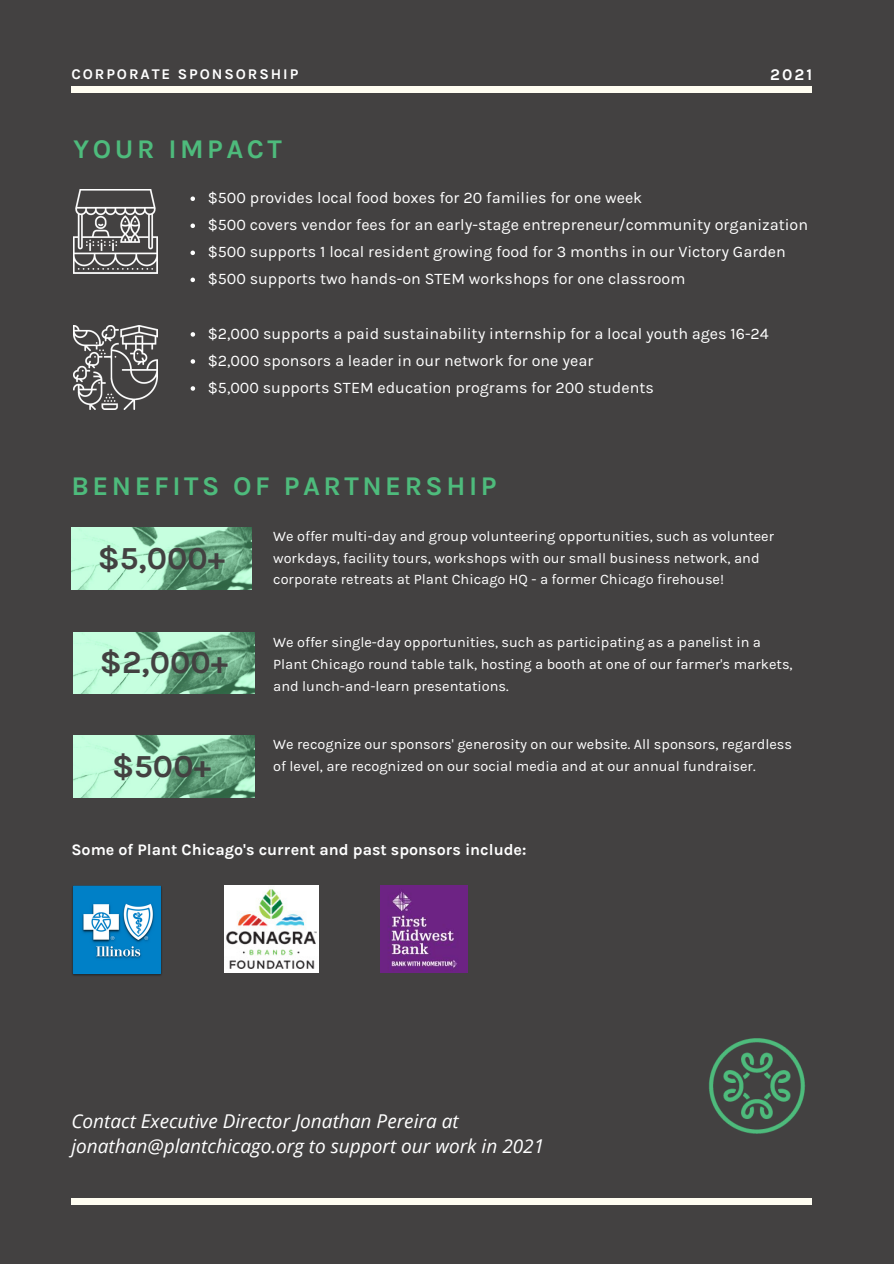
<style>
.page{position:relative;width:894px;height:1264px;background:#fff}
.page>*{position:absolute;margin:0;border:0;box-sizing:border-box;transform-origin:0 0}
.t1{font:700 32.1px "Karla";color:#434141}
.t2{font:700 27px "Karla";letter-spacing:.13em;color:#4ebb7c}
.t3{font:italic 19.05px/25.7px "Open Sans";color:#fff}
.t4{font:700 16.35px "Karla";color:#fff}
.t5{font:16.05px "Karla";color:#fff}
.t6{font:700 16.05px "Karla";color:#fff}
.t7{font:700 14.85px "Karla";letter-spacing:.13em;color:#fff}
.t8{font:14.55px/21.8px "Karla";color:#fff}
</style>
<div class="page">
<div style="left:0;top:0;width:893px;height:1263px;background:#434141"></div>
<img style="left:709px;top:1038px;width:96px;height:95px">
<img style="left:72px;top:885px;width:90px;height:91px">
<img style="left:380px;top:885px;width:87px;height:87px">
<div style="left:71px;top:86px;width:741px;height:7px;background:#fffdf1"></div>
<div style="left:71px;top:1197px;width:741px;height:7px;background:#fffdf1"></div>
<img style="left:224px;top:885px;width:94px;height:87px">
<img style="left:73px;top:189px;width:84px;height:85px">
<img style="left:73px;top:325px;width:84px;height:84px">
<img style="left:71px;top:528px;width:180px;height:61px">
<svg style="left:190px;top:196px;width:5px;height:5px"></svg>
<svg style="left:190px;top:223px;width:5px;height:5px"></svg>
<svg style="left:190px;top:250px;width:5px;height:5px"></svg>
<svg style="left:190px;top:277px;width:5px;height:5px"></svg>
<svg style="left:190px;top:332px;width:5px;height:5px"></svg>
<svg style="left:190px;top:359px;width:5px;height:5px"></svg>
<svg style="left:190px;top:386px;width:5px;height:5px"></svg>
<img style="left:74px;top:632px;width:180px;height:61px">
<img style="left:74px;top:736px;width:180px;height:61px">
<p class="t7" style="left:71px;top:66px;width:228px">CORPORATE SPONSORSHIP</p>
<p class="t4" style="left:770px;top:65px;width:44px">2021</p>
<p class="t2" style="left:73px;top:133px;width:210px">YOUR IMPACT</p>
<p class="t5" style="left:208px;top:188px;width:436px">$500 provides local food boxes for 20 families for one week</p>
<p class="t5" style="left:208px;top:215px;width:601px">$500 covers vendor fees for an early-stage entrepreneur/community organization</p>
<p class="t5" style="left:208px;top:242px;width:579px">$500 supports 1 local resident growing food for 3 months in our Victory Garden</p>
<p class="t5" style="left:208px;top:270px;width:479px">$500 supports two hands-on STEM workshops for one classroom</p>
<p class="t5" style="left:208px;top:324px;width:562px">$2,000 supports a paid sustainability internship for a local youth ages 16-24</p>
<p class="t5" style="left:208px;top:351px;width:387px">$2,000 sponsors a leader in our network for one year</p>
<p class="t5" style="left:208px;top:378px;width:447px">$5,000 supports STEM education programs for 200 students</p>
<p class="t2" style="left:71px;top:470px;width:426px">BENEFITS OF PARTNERSHIP</p>
<p class="t1" style="left:98px;top:539px;width:129px">$5,000+</p>
<p class="t1" style="left:100px;top:644px;width:130px">$2,000+</p>
<p class="t1" style="left:112px;top:747px;width:101px">$500+</p>
<p class="t8" style="left:273px;top:525px;width:502px">We offer multi-day and group volunteering opportunities, such as volunteer workdays, facility tours, workshops with our small business network, and corporate retreats at Plant Chicago HQ - a former Chicago firehouse!</p>
<p class="t8" style="left:273px;top:631px;width:521px">We offer single-day opportunities, such as participating as a panelist in a<br>Plant Chicago round table talk, hosting a booth at one of our farmer's markets, and lunch-and-learn presentations.</p>
<p class="t8" style="left:273px;top:733px;width:520px">We recognize our sponsors' generosity on our website. All sponsors, regardless of level, are recognized on our social media and at our annual fundraiser.</p>
<p class="t6" style="left:71px;top:840px;width:456px">Some of Plant Chicago's current and past sponsors include:</p>
<p class="t3" style="left:71px;top:1107px;width:474px">Contact Executive Director Jonathan Pereira at jonathan@plantchicago.org to support our work in 2021</p>
</div>
